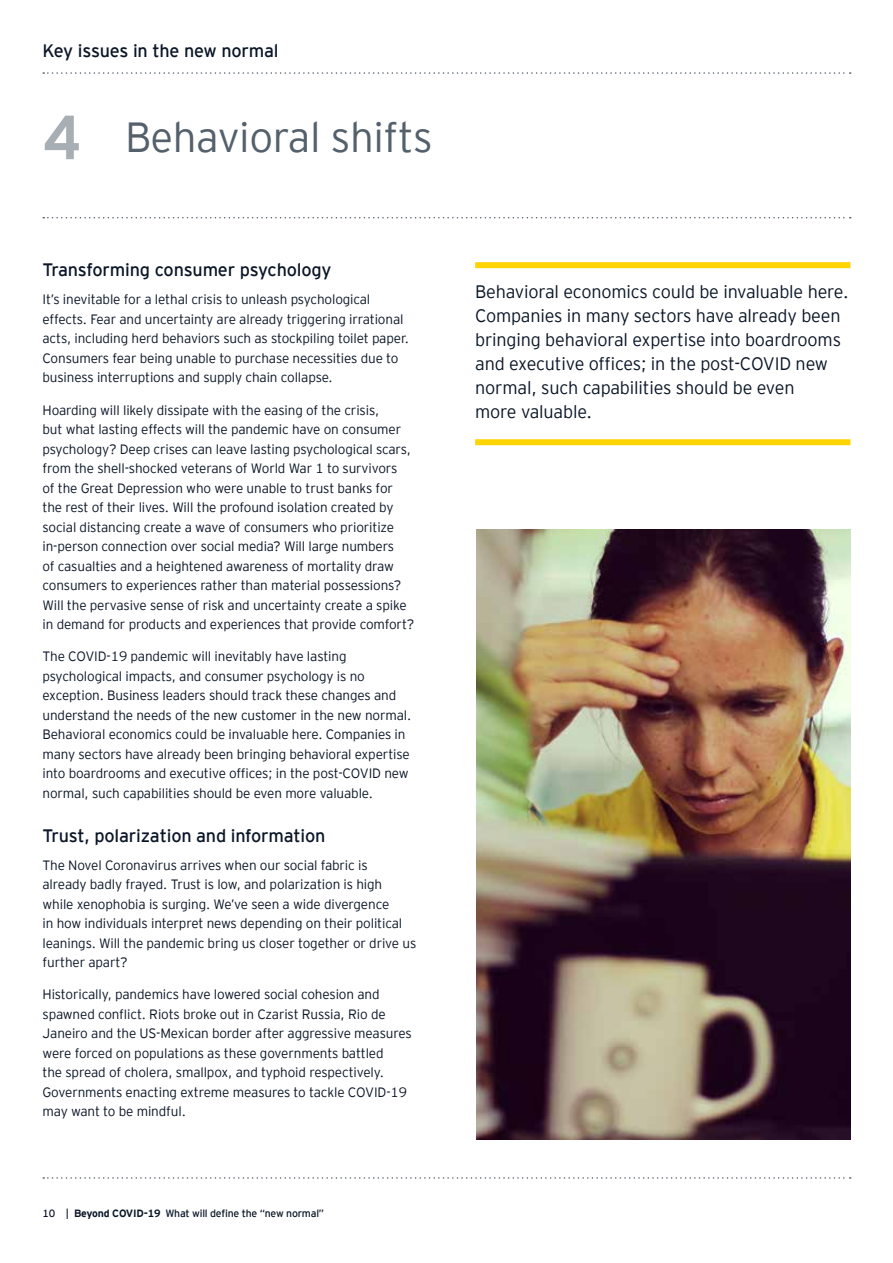
<style>
.page{position:relative;width:893px;height:1263px;background:#fff}
.page>*{position:absolute;margin:0;border:0;box-sizing:border-box;transform-origin:0 0}
.t1{font:300 42px "EY Interstate";letter-spacing:-.01em;color:#54606b}
.t2{font:300 18px/24px "EY Interstate";letter-spacing:-.01em;color:#0a1627}
.t3{font:18px "EY Interstate";letter-spacing:-.01em;color:#0a1627}
.t4{font:300 13.5px/19.5px "EY Interstate";letter-spacing:-.01em;color:#0a1627}
.t5{font:10.5px "EY Interstate";letter-spacing:-.02em;color:#0a1627}
.s1{font-weight:700;font-size:62.25px;color:#a7afb5}
.s2{font-weight:700}
</style>
<div class="page">
<img style="left:476px;top:530px;width:374px;height:610px">
<svg style="left:43px;top:1177px;width:808px;height:2px"></svg>
<svg style="left:43px;top:72px;width:808px;height:2px"></svg>
<svg style="left:43px;top:217px;width:808px;height:1px"></svg>
<div style="left:475px;top:262px;width:375px;height:6px;background:#ffd400"></div>
<div style="left:475px;top:439px;width:375px;height:6px;background:#ffd400"></div>
<h2 class="t3" style="left:43px;top:38px;width:238px">Key issues in the new normal</h2>
<h1 class="t1" style="left:43px;top:107px;width:392px"><span class="s1">4</span> Behavioral shifts</h1>
<h2 class="t3" style="left:43px;top:257px;width:291px">Transforming consumer psychology</h2>
<p class="t4" style="left:43px;top:289px;width:368px">It’s inevitable for a lethal crisis to unleash psychological effects. Fear and uncertainty are already triggering irrational acts, including herd behaviors such as stockpiling toilet paper.<br>Consumers fear being unable to purchase necessities due to business interruptions and supply chain collapse.</p>
<p class="t4" style="left:43px;top:399px;width:373px">Hoarding will likely dissipate with the easing of the crisis,<br>but what lasting effects will the pandemic have on consumer psychology? Deep crises can leave lasting psychological scars, from the shell-shocked veterans of World War 1 to survivors<br>of the Great Depression who were unable to trust banks for the rest of their lives. Will the profound isolation created by social distancing create a wave of consumers who prioritize in-person connection over social media? Will large numbers<br>of casualties and a heightened awareness of mortality draw consumers to experiences rather than material possessions?<br>Will the pervasive sense of risk and uncertainty create a spike in demand for products and experiences that provide comfort?</p>
<p class="t4" style="left:43px;top:646px;width:370px">The COVID-19 pandemic will inevitably have lasting psychological impacts, and consumer psychology is no exception. Business leaders should track these changes and understand the needs of the new customer in the new normal.<br>Behavioral economics could be invaluable here. Companies in many sectors have already been bringing behavioral expertise into boardrooms and executive offices; in the post-COVID new normal, such capabilities should be even more valuable.</p>
<h2 class="t3" style="left:43px;top:822px;width:285px">Trust, polarization and information</h2>
<p class="t4" style="left:43px;top:854px;width:375px">The Novel Coronavirus arrives when our social fabric is<br>already badly frayed. Trust is low, and polarization is high while xenophobia is surging. We’ve seen a wide divergence<br>in how individuals interpret news depending on their political leanings. Will the pandemic bring us closer together or drive us further apart?</p>
<p class="t4" style="left:43px;top:984px;width:371px">Historically, pandemics have lowered social cohesion and spawned conflict. Riots broke out in Czarist Russia, Rio de Janeiro and the US-Mexican border after aggressive measures were forced on populations as these governments battled<br>the spread of cholera, smallpox, and typhoid respectively.<br>Governments enacting extreme measures to tackle COVID-19 may want to be mindful.</p>
<p class="t5" style="left:43px;top:1206px;width:283px">10 | <span class="s2">Beyond COVID-19</span> What will define the “new normal”</p>
<p class="t2" style="left:475px;top:278px;width:375px">Behavioral economics could be invaluable here.<br>Companies in many sectors have already been bringing behavioral expertise into boardrooms and executive offices; in the post-COVID new normal, such capabilities should be even<br>more valuable.</p>
</div>
